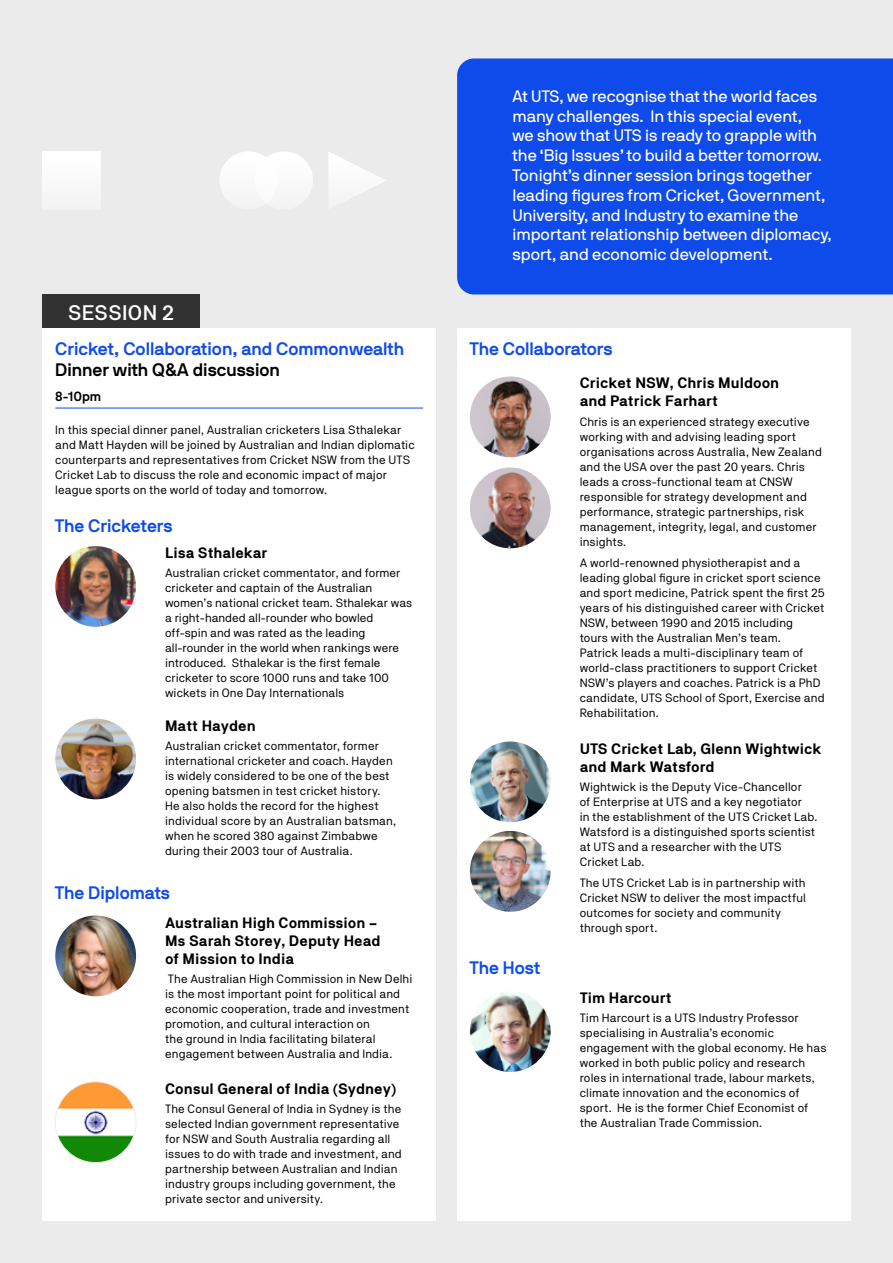
<style>
.page{position:relative;width:893px;height:1263px;background:#ebebeb}
.page>*{position:absolute;margin:0;border:0;box-sizing:border-box;transform-origin:0 0}
.t1{font:500 21px "NB Akademie";letter-spacing:.02em;color:#fff}
.t2{font:700 18px "NB International Pro";color:#0f4beb}
.t3{font:700 18px "NB International Pro";color:#000}
.t4{font:16.5px/19.8px "NB International Pro";color:#fff}
.t5{font:700 15px/18px "NB Akademie";color:#000}
.t6{font:700 13.5px "NB International Pro";color:#000}
.t7{font:12px/15px "NB Akademie";letter-spacing:.01em;color:#000}
</style>
<div class="page">
<div style="left:43px;top:328px;width:393px;height:892px;background:#fff"></div>
<hr style="left:55px;top:408px;width:368px;height:1px;background:#0f4beb">
<div style="left:457px;top:328px;width:393px;height:892px;background:#fff"></div>
<img style="left:470px;top:991px;width:81px;height:81px;border-radius:40px">
<svg style="left:328px;top:152px;width:58px;height:44px"></svg>
<div style="left:43px;top:151px;width:58px;height:58px;background:#fff"></div>
<div style="left:255px;top:151px;width:58px;height:58px;background:#fff;border-radius:50%"></div>
<div style="left:219px;top:151px;width:59px;height:58px;background:#fff;border-radius:50%"></div>
<div style="left:457px;top:58px;width:436px;height:236px;background:#0f4beb"></div>
<div style="left:43px;top:294px;width:157px;height:34px;background:#323232"></div>
<img style="left:470px;top:376px;width:81px;height:81px;border-radius:40px">
<img style="left:470px;top:467px;width:81px;height:81px;border-radius:40px">
<img style="left:470px;top:741px;width:81px;height:81px;border-radius:40px">
<img style="left:470px;top:831px;width:81px;height:81px;border-radius:40px">
<img style="left:55px;top:546px;width:81px;height:81px;border-radius:40px">
<img style="left:55px;top:718px;width:81px;height:81px;border-radius:40px">
<img style="left:55px;top:915px;width:81px;height:81px;border-radius:40px">
<img style="left:55px;top:1082px;width:81px;height:80px;border-radius:40px">
<div style="left:55px;top:1081px;width:81px;height:82px;border:1px solid #ebebeb;border-radius:50%"></div>
<h1 class="t1" style="left:68px;top:300px;width:108px">SESSION 2</h1>
<h2 class="t2" style="left:55px;top:339px;width:350px">Cricket, Collaboration, and Commonwealth</h2>
<h2 class="t3" style="left:55px;top:360px;width:226px">Dinner with Q&amp;A discussion</h2>
<p class="t6" style="left:55px;top:389px;width:47px">8-10pm</p>
<p class="t7" style="left:55px;top:422px;width:361px">In this special dinner panel, Australian cricketers Lisa Sthalekar and Matt Hayden will be joined by Australian and Indian diplomatic counterparts and representatives from Cricket NSW from the UTS Cricket Lab to discuss the role and economic impact of major league sports on the world of today and tomorrow.</p>
<h2 class="t2" style="left:55px;top:515px;width:119px">The Cricketers</h2>
<p class="t5" style="left:165px;top:543px;width:104px">Lisa Sthalekar</p>
<p class="t7" style="left:165px;top:565px;width:249px">Australian cricket commentator, and former cricketer and captain of the Australian women’s national cricket team. Sthalekar was a right-handed all-rounder who bowled off-spin and was rated as the leading all-rounder in the world when rankings were introduced. Sthalekar is the first female cricketer to score 1000 runs and take 100 wickets in One Day Internationals</p>
<p class="t5" style="left:165px;top:716px;width:92px">Matt Hayden</p>
<p class="t7" style="left:165px;top:738px;width:232px">Australian cricket commentator, former international cricketer and coach. Hayden is widely considered to be one of the best opening batsmen in test cricket history.<br>He also holds the record for the highest individual score by an Australian batsman, when he scored 380 against Zimbabwe during their 2003 tour of Australia.</p>
<h2 class="t2" style="left:55px;top:882px;width:116px">The Diplomats</h2>
<p class="t5" style="left:165px;top:913px;width:217px">Australian High Commission –<br>Ms Sarah Storey, Deputy Head of Mission to India</p>
<p class="t7" style="left:165px;top:971px;width:249px">The Australian High Commission in New Delhi is the most important point for political and economic cooperation, trade and investment promotion, and cultural interaction on<br>the ground in India facilitating bilateral engagement between Australia and India.</p>
<p class="t5" style="left:165px;top:1079px;width:232px">Consul General of India (Sydney)</p>
<p class="t7" style="left:165px;top:1101px;width:238px">The Consul General of India in Sydney is the selected Indian government representative for NSW and South Australia regarding all issues to do with trade and investment, and partnership between Australian and Indian industry groups including government, the private sector and university.</p>
<p class="t4" style="left:512px;top:86px;width:321px">At UTS, we recognise that the world faces many challenges. In this special event,<br>we show that UTS is ready to grapple with the ‘Big Issues’ to build a better tomorrow.<br>Tonight’s dinner session brings together leading figures from Cricket, Government, University, and Industry to examine the important relationship between diplomacy, sport, and economic development.</p>
<h2 class="t2" style="left:470px;top:339px;width:144px">The Collaborators</h2>
<h2 class="t2" style="left:470px;top:957px;width:72px">The Host</h2>
<p class="t5" style="left:580px;top:374px;width:201px">Cricket NSW, Chris Muldoon and Patrick Farhart</p>
<p class="t7" style="left:580px;top:414px;width:244px">Chris is an experienced strategy executive working with and advising leading sport organisations across Australia, New Zealand and the USA over the past 20 years. Chris leads a cross-functional team at CNSW responsible for strategy development and performance, strategic partnerships, risk management, integrity, legal, and customer insights.</p>
<p class="t7" style="left:580px;top:555px;width:247px">A world-renowned physiotherapist and a leading global figure in cricket sport science and sport medicine, Patrick spent the first 25 years of his distinguished career with Cricket NSW, between 1990 and 2015 including<br>tours with the Australian Men’s team.<br>Patrick leads a multi-disciplinary team of world-class practitioners to support Cricket NSW’s players and coaches. Patrick is a PhD candidate, UTS School of Sport, Exercise and Rehabilitation.</p>
<p class="t5" style="left:580px;top:739px;width:243px">UTS Cricket Lab, Glenn Wightwick and Mark Watsford</p>
<p class="t7" style="left:580px;top:779px;width:239px">Wightwick is the Deputy Vice-Chancellor<br>of Enterprise at UTS and a key negotiator<br>in the establishment of the UTS Cricket Lab.<br>Watsford is a distinguished sports scientist at UTS and a researcher with the UTS Cricket Lab.</p>
<p class="t7" style="left:580px;top:875px;width:228px">The UTS Cricket Lab is in partnership with Cricket NSW to deliver the most impactful outcomes for society and community through sport.</p>
<p class="t5" style="left:580px;top:988px;width:93px">Tim Harcourt</p>
<p class="t7" style="left:580px;top:1010px;width:248px">Tim Harcourt is a UTS Industry Professor specialising in Australia’s economic engagement with the global economy. He has worked in both public policy and research roles in international trade, labour markets, climate innovation and the economics of sport. He is the former Chief Economist of the Australian Trade Commission.</p>
</div>
